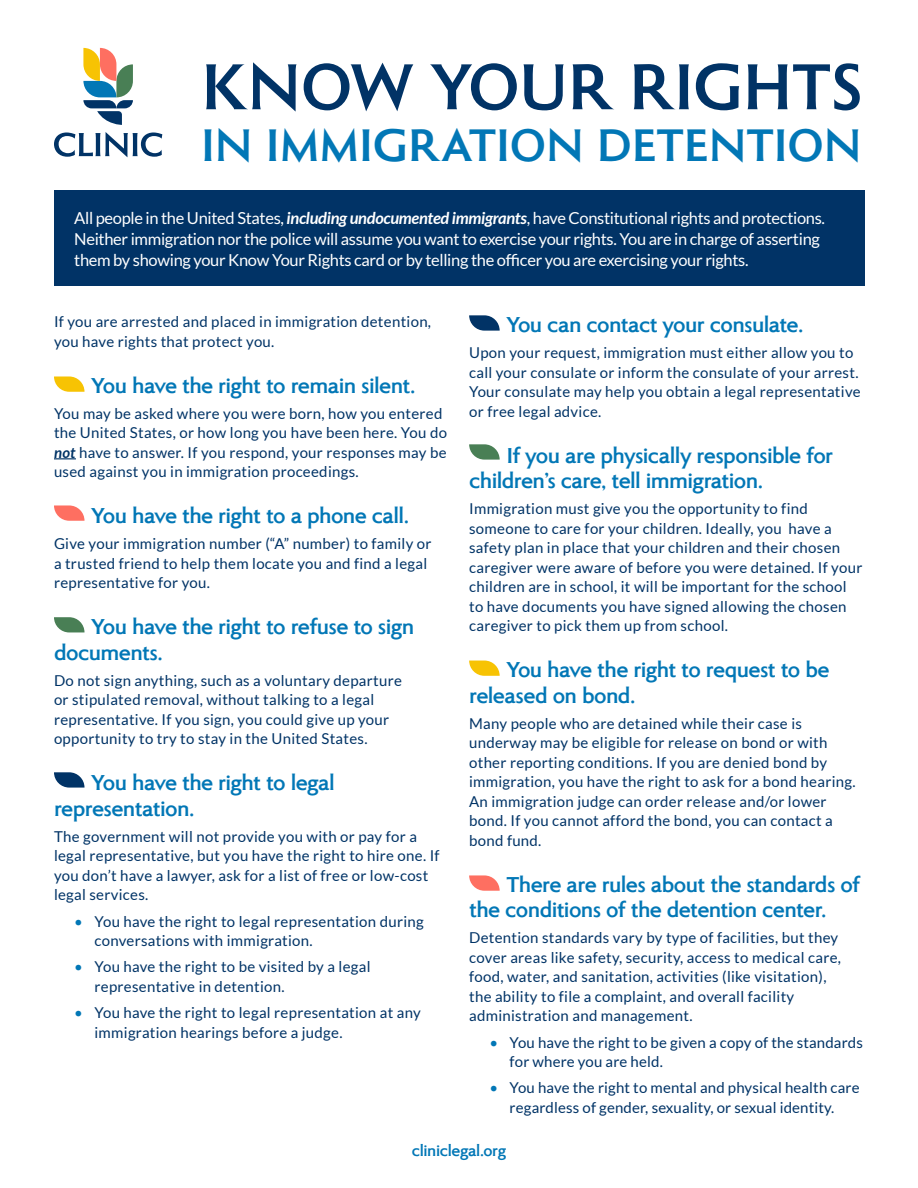
<style>
.page{position:relative;width:918px;height:1188px;background:#fff}
.page>*{position:absolute;margin:0;border:0;box-sizing:border-box;transform-origin:0 0}
.t1{font:700 67.65px "Roma";letter-spacing:-.015em;color:#013366}
.t2{font:700 47.55px "Roma";letter-spacing:-.01em;color:#0277b6}
.t3{font:700 22.5px/25.5px "Roma";letter-spacing:-.03em;color:#0277b6}
.t4{font:16.5px/21px "Lato";letter-spacing:-.02em;color:#fff}
.t5{font:700 16.5px "Roma";letter-spacing:-.02em;color:#0277b6}
.t6{font:15px/19.5px "Lato";letter-spacing:.02em;color:#013366}
.s1{font-weight:700;font-style:italic}
.s2{color:#0277b6}
</style>
<div class="page">
<svg style="left:83px;top:48px;width:50px;height:77px"></svg>
<svg style="left:54px;top:132px;width:108px;height:25px"></svg>
<div style="left:54px;top:190px;width:810px;height:96px;background:#013366"></div>
<svg style="left:54px;top:458px;width:22px;height:1px"></svg>
<svg style="left:54px;top:377px;width:31px;height:15px"></svg>
<svg style="left:469px;top:315px;width:31px;height:16px"></svg>
<svg style="left:54px;top:505px;width:31px;height:16px"></svg>
<svg style="left:469px;top:444px;width:31px;height:16px"></svg>
<svg style="left:54px;top:617px;width:31px;height:15px"></svg>
<svg style="left:469px;top:661px;width:31px;height:15px"></svg>
<svg style="left:54px;top:772px;width:31px;height:16px"></svg>
<svg style="left:469px;top:875px;width:31px;height:16px"></svg>
<p class="t1" style="left:201px;top:40px;width:664px">KNOW YOUR RIGHTS</p>
<p class="t2" style="left:201px;top:113px;width:663px">IN IMMIGRATION DETENTION</p>
<p class="t4" style="left:74px;top:207px;width:752px">All people in the United States, <span class="s1">including undocumented immigrants</span>, have Constitutional rights and protections.<br>Neither immigration nor the police will assume you want to exercise your rights. You are in charge of asserting them by showing your Know Your Rights card or by telling the officer you are exercising your rights.</p>
<p class="t6" style="left:54px;top:312px;width:379px">If you are arrested and placed in immigration detention, you have rights that protect you.</p>
<p class="t3" style="left:91px;top:371px;width:326px">You have the right to remain silent.</p>
<p class="t6" style="left:54px;top:404px;width:395px">You may be asked where you were born, how you entered the United States, or how long you have been here. You do <span class="s1">not</span> have to answer. If you respond, your responses may be used against you in immigration proceedings.</p>
<p class="t3" style="left:91px;top:502px;width:319px">You have the right to a phone call.</p>
<p class="t6" style="left:54px;top:534px;width:379px">Give your immigration number (“A” number) to family or a trusted friend to help them locate you and find a legal representative for you.</p>
<p class="t3" style="left:54px;top:613px;width:362px;text-indent:37px">You have the right to refuse to sign documents.</p>
<p class="t6" style="left:54px;top:671px;width:349px">Do not sign anything, such as a voluntary departure or stipulated removal, without talking to a legal representative. If you sign, you could give up your opportunity to try to stay in the United States.</p>
<p class="t3" style="left:54px;top:769px;width:282px;text-indent:37px">You have the right to legal representation.</p>
<p class="t6" style="left:54px;top:827px;width:387px">The government will not provide you with or pay for a legal representative, but you have the right to hire one. If you don’t have a lawyer, ask for a list of free or low-cost legal services.</p>
<p class="t6" style="left:94px;top:911px;width:331px;text-indent:-20px"><span class="s2">•</span> You have the right to legal representation during conversations with immigration.</p>
<p class="t6" style="left:94px;top:957px;width:278px;text-indent:-20px"><span class="s2">•</span> You have the right to be visited by a legal representative in detention.</p>
<p class="t6" style="left:94px;top:1003px;width:328px;text-indent:-20px"><span class="s2">•</span> You have the right to legal representation at any immigration hearings before a judge.</p>
<p class="t3" style="left:506px;top:311px;width:299px">You can contact your consulate.</p>
<p class="t6" style="left:469px;top:343px;width:393px">Upon your request, immigration must either allow you to call your consulate or inform the consulate of your arrest.<br>Your consulate may help you obtain a legal representative or free legal advice.</p>
<p class="t3" style="left:469px;top:441px;width:366px;text-indent:37px">If you are physically responsible for children’s care, tell immigration.</p>
<p class="t6" style="left:469px;top:499px;width:395px">Immigration must give you the opportunity to find someone to care for your children. Ideally, you have a safety plan in place that your children and their chosen caregiver were aware of before you were detained. If your children are in school, it will be important for the school to have documents you have signed allowing the chosen caregiver to pick them up from school.</p>
<p class="t3" style="left:469px;top:656px;width:362px;text-indent:37px">You have the right to request to be released on bond.</p>
<p class="t6" style="left:469px;top:714px;width:388px">Many people who are detained while their case is underway may be eligible for release on bond or with other reporting conditions. If you are denied bond by immigration, you have the right to ask for a bond hearing.<br>An immigration judge can order release and/or lower bond. If you cannot afford the bond, you can contact a bond fund.</p>
<p class="t3" style="left:469px;top:870px;width:392px;text-indent:37px">There are rules about the standards of the conditions of the detention center.</p>
<p class="t6" style="left:469px;top:928px;width:373px">Detention standards vary by type of facilities, but they cover areas like safety, security, access to medical care, food, water, and sanitation, activities (like visitation), the ability to file a complaint, and overall facility administration and management.</p>
<p class="t6" style="left:510px;top:1032px;width:355px;text-indent:-20px"><span class="s2">•</span> You have the right to be given a copy of the standards for where you are held.</p>
<p class="t6" style="left:489px;top:1078px;width:372px;text-align:center"><span class="s2">•</span> You have the right to mental and physical health care regardless of gender, sexuality, or sexual identity.</p>
<p class="t5" style="left:412px;top:1139px;width:96px">cliniclegal.org</p>
</div>
